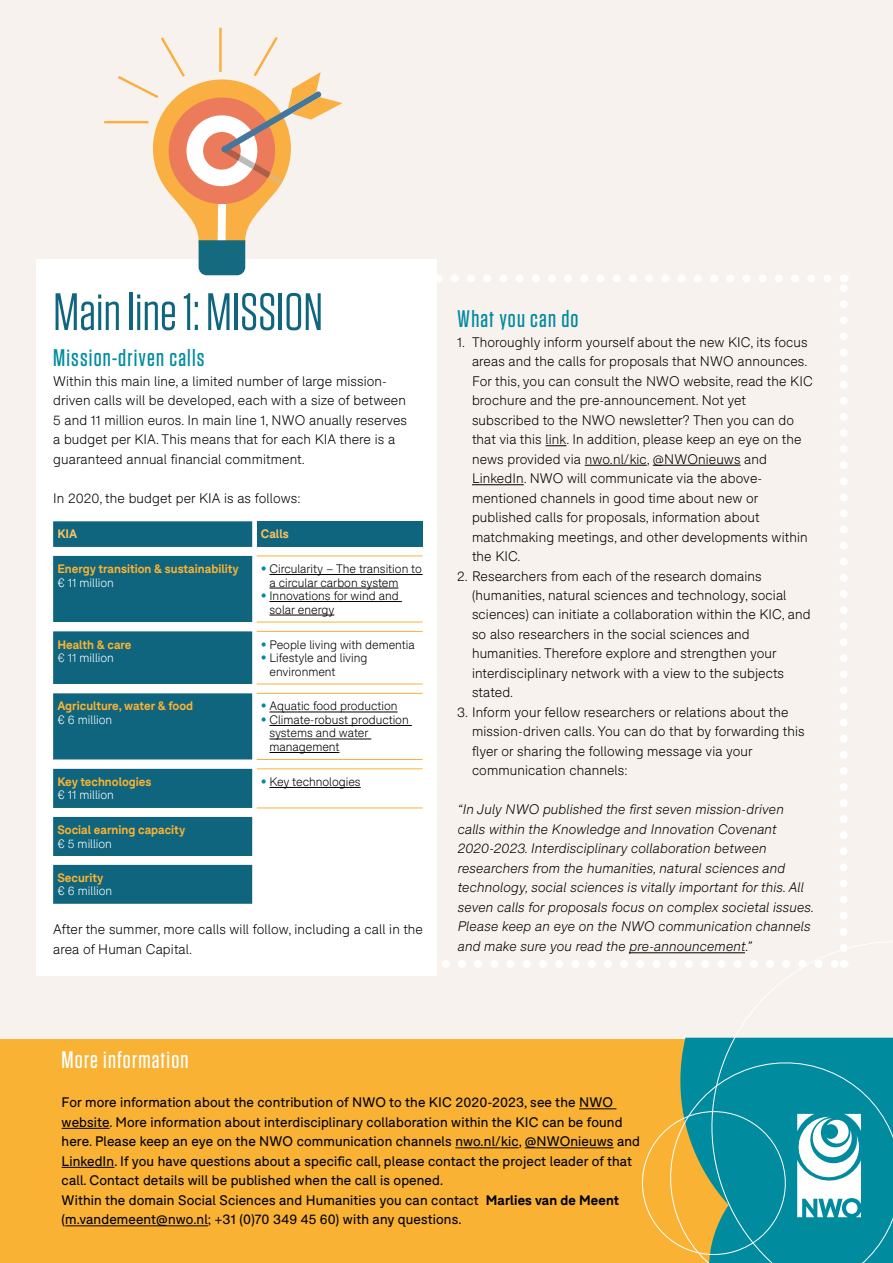
<style>
.page{position:relative;width:893px;height:1263px;background:#fff}
.page>*{position:absolute;margin:0;border:0;box-sizing:border-box;transform-origin:0 0}
.t1{font:52.5px "Tungsten";color:#0f657d}
.t2{font:500 24px "Tungsten";letter-spacing:.05em;color:#008b9f}
.t3{font:500 24px "Tungsten";letter-spacing:.05em;color:#fff}
.t4{font:300 13.5px/19.5px "F37 Bolton";letter-spacing:.01em;color:#000}
.t5{font:13.5px/19.5px "F37 Bolton";letter-spacing:.01em;color:#000}
.t6{font:italic 300 13.5px/19.5px "F37 Bolton";letter-spacing:.01em;color:#000}
.t7{font:300 12px/13.5px "F37 Bolton";color:#000}
.t8{font:700 12px/13.5px "F37 Bolton";color:#f9b234}
.t9{font:300 12px "F37 Bolton";color:#fff}
.t10{font:700 12px "F37 Bolton";color:#fbc263}
.s1{font-weight:400;font-size:13.5px;color:#008b9f}
.s2{font-weight:300;color:#f8f3ef}
.s3{font-weight:300;color:#fff}
.s4{font-weight:700}
</style>
<div class="page">
<div style="left:0;top:0;width:893px;height:1039px;background:#f7f2ee"></div>
<div style="left:37px;top:260px;width:400px;height:716px;background:#fff"></div>
<svg style="left:546px;top:445px;width:20px;height:1px"></svg>
<hr style="left:585px;top:465px;width:62px;height:1px;background:#000">
<hr style="left:653px;top:465px;width:88px;height:1px;background:#000">
<hr style="left:472px;top:484px;width:52px;height:1px;background:#000">
<hr style="left:629px;top:952px;width:116px;height:1px;background:#000">
<svg style="left:437px;top:960px;width:252px;height:8px"></svg>
<svg style="left:840px;top:274px;width:8px;height:645px"></svg>
<div style="left:0;top:1039px;width:765px;height:224px;background:#f9b234"></div>
<svg style="left:680px;top:1049px;width:9px;height:54px"></svg>
<svg style="left:689px;top:919px;width:204px;height:344px;background:#8ec6cc"></svg>
<hr style="left:579px;top:1108px;width:37px;height:1px;background:#000">
<hr style="left:62px;top:1128px;width:47px;height:1px;background:#000">
<hr style="left:455px;top:1147px;width:64px;height:1px;background:#000">
<hr style="left:525px;top:1147px;width:89px;height:1px;background:#000">
<hr style="left:62px;top:1167px;width:52px;height:1px;background:#000">
<hr style="left:65px;top:1225px;width:143px;height:1px;background:#000">
<svg style="left:642px;top:1103px;width:219px;height:160px"></svg>
<svg style="left:49px;top:28px;width:778px;height:254px;background:#f4eae1"></svg>
<svg style="left:53px;top:521px;width:199px;height:383px;background:#2c788d"></svg>
<div style="left:257px;top:521px;width:166px;height:26px;background:#0f657d"></div>
<svg style="left:53px;top:856px;width:199px;height:9px"></svg>
<hr style="left:257px;top:555px;width:166px;height:1px;background:#f9b234">
<hr style="left:257px;top:622px;width:166px;height:1px;background:#f9b234">
<hr style="left:257px;top:631px;width:166px;height:1px;background:#f9b234">
<hr style="left:257px;top:684px;width:166px;height:1px;background:#f9b234">
<hr style="left:257px;top:693px;width:166px;height:1px;background:#f9b234">
<hr style="left:257px;top:759px;width:166px;height:1px;background:#f9b234">
<hr style="left:257px;top:768px;width:166px;height:1px;background:#f9b234">
<hr style="left:257px;top:807px;width:166px;height:1px;background:#f9b234">
<hr style="left:269px;top:574px;width:154px;height:1px;background:#000">
<hr style="left:269px;top:588px;width:129px;height:1px;background:#000">
<hr style="left:269px;top:601px;width:133px;height:1px;background:#000">
<hr style="left:269px;top:615px;width:65px;height:1px;background:#000">
<hr style="left:269px;top:712px;width:129px;height:1px;background:#000">
<hr style="left:269px;top:725px;width:143px;height:1px;background:#000">
<hr style="left:269px;top:739px;width:102px;height:1px;background:#000">
<hr style="left:269px;top:752px;width:70px;height:1px;background:#000">
<hr style="left:269px;top:787px;width:92px;height:1px;background:#000">
<h1 class="t1" style="left:53px;top:285px;width:271px">Main line 1: MISSION</h1>
<h2 class="t2" style="left:53px;top:345px;width:153px">Mission-driven calls</h2>
<p class="t4" style="left:53px;top:371px;width:355px">Within this main line, a limited number of large mission&shy;driven calls will be developed, each with a size of between 5 and 11 million euros. In main line 1, NWO anually reserves a budget per KIA. This means that for each KIA there is a guaranteed annual financial commitment.</p>
<p class="t4" style="left:53px;top:488px;width:249px">In 2020, the budget per KIA is as follows:</p>
<p class="t10" style="left:57px;top:527px;width:21px">KIA</p>
<p class="t10" style="left:261px;top:527px;width:29px">Calls</p>
<p class="t8" style="left:57px;top:562px;width:183px">Energy transition &amp; sustainability</p>
<p class="t9" style="left:57px;top:575px;width:58px">€ 11 million</p>
<p class="t7" style="left:269px;top:562px;width:154px;text-indent:-9px"><span class="s1">•</span> Circularity – The transition to a circular carbon system</p>
<p class="t7" style="left:269px;top:589px;width:131px;text-indent:-9px"><span class="s1">•</span> Innovations for wind and solar energy</p>
<p class="t8" style="left:57px;top:638px;width:76px">Health &amp; care <span class="s2">€ 11</span> <span class="s3">million</span></p>
<p class="t7" style="left:261px;top:637px;width:155px"><span class="s1">•</span> People living with dementia</p>
<p class="t7" style="left:269px;top:651px;width:100px;text-indent:-9px"><span class="s1">•</span> Lifestyle and living environment</p>
<p class="t8" style="left:57px;top:700px;width:137px">Agriculture, water &amp; food</p>
<p class="t9" style="left:57px;top:713px;width:56px">€ 6 million</p>
<p class="t8" style="left:57px;top:775px;width:96px">Key technologies</p>
<p class="t9" style="left:57px;top:788px;width:58px">€ 11 million</p>
<p class="t7" style="left:261px;top:699px;width:138px"><span class="s1">•</span> Aquatic food production</p>
<p class="t7" style="left:269px;top:713px;width:141px;text-indent:-9px"><span class="s1">•</span> Climate-robust production systems and water management</p>
<p class="t7" style="left:261px;top:775px;width:101px"><span class="s1">•</span> Key technologies</p>
<p class="t8" style="left:57px;top:823px;width:129px">Social earning capacity</p>
<p class="t9" style="left:57px;top:836px;width:56px">€ 5 million</p>
<p class="t8" style="left:57px;top:871px;width:47px">Security</p>
<p class="t9" style="left:57px;top:884px;width:56px">€ 6 million</p>
<p class="t4" style="left:53px;top:920px;width:371px">After the summer, more calls will follow, including a call in the area of Human Capital.</p>
<h2 class="t2" style="left:457px;top:306px;width:123px">What you can do</h2>
<p class="t4" style="left:472px;top:332px;width:342px;text-indent:-15px">1. Thoroughly inform yourself about the new KIC, its focus areas and the calls for proposals that NWO announces.<br>For this, you can consult the NWO website, read the KIC brochure and the pre-announcement. Not yet subscribed to the NWO newsletter? Then you can do that via this link. In addition, please keep an eye on the news provided via nwo.nl/kic, @NWOnieuws and LinkedIn. NWO will communicate via the above&shy;mentioned channels in good time about new or published calls for proposals, information about matchmaking meetings, and other developments within the KIC.</p>
<p class="t4" style="left:472px;top:566px;width:340px;text-indent:-15px">2. Researchers from each of the research domains (humanities, natural sciences and technology, social sciences) can initiate a collaboration within the KIC, and so also researchers in the social sciences and humanities. Therefore explore and strengthen your interdisciplinary network with a view to the subjects stated.</p>
<p class="t4" style="left:472px;top:702px;width:334px;text-indent:-15px">3. Inform your fellow researchers or relations about the mission-driven calls. You can do that by forwarding this flyer or sharing the following message via your communication channels:</p>
<p class="t6" style="left:457px;top:800px;width:358px">“In July NWO published the first seven mission-driven calls within the Knowledge and Innovation Covenant 2020-2023. Interdisciplinary collaboration between researchers from the humanities, natural sciences and technology, social sciences is vitally important for this. All seven calls for proposals focus on complex societal issues.<br>Please keep an eye on the NWO communication channels and make sure you read the pre-announcement.”</p>
<h2 class="t3" style="left:62px;top:1047px;width:128px">More information</h2>
<p class="t5" style="left:62px;top:1093px;width:580px">For more information about the contribution of NWO to the KIC 2020-2023, see the NWO website. More information about interdisciplinary collaboration within the KIC can be found here. Please keep an eye on the NWO communication channels nwo.nl/kic, @NWOnieuws and LinkedIn. If you have questions about a specific call, please contact the project leader of that call. Contact details will be published when the call is opened.<br>Within the domain Social Sciences and Humanities you can contact <span class="s4">Marlies van de Meent </span>(m.vandemeent@nwo.nl; +31 (0)70 349 45 60) with any questions.</p>
</div>
